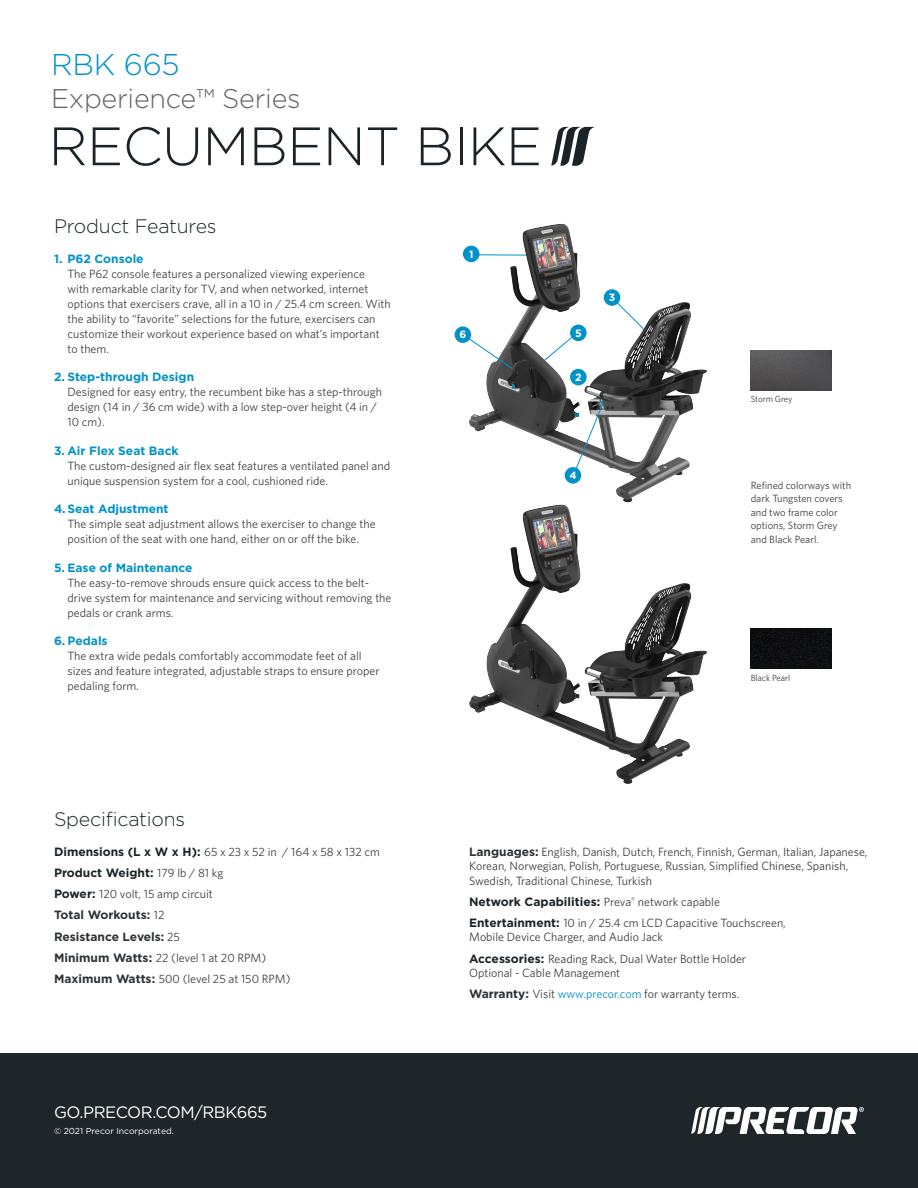
<style>
.page{position:relative;width:918px;height:1188px;background:#fff}
.page>*{position:absolute;margin:0;border:0;box-sizing:border-box;transform-origin:0 0}
.t1{font:300 54px "Gotham";letter-spacing:-.01em;color:#1a2428}
.t2{font:300 30px "Gotham";letter-spacing:-.01em;color:#0092c8}
.t3{font:300 27px "Gotham";letter-spacing:-.01em;color:#676464}
.t4{font:300 19.5px "Gotham";letter-spacing:-.01em;color:#1a2428}
.t5{font:16.5px "Gotham";letter-spacing:-.025em;color:#fff}
.t6{font:12px/15px "Whitney";color:#414042}
.t7{font:12px/14.4px "Whitney";color:#3e3e3f}
.t8{font:700 12px "Gotham";color:#0092c8}
.t9{font:700 12px "Gotham";color:#1a2428}
.t10{font:700 12px "Gotham";color:#2c3236}
.t11{font:10.5px/13.5px "Whitney";color:#413f41}
.t12{font:700 10.5px "Gotham";color:#fff}
.t13{font:9px "Whitney";letter-spacing:-.01em;color:#413f41}
.t14{font:8.7px "Gotham";color:#fff}
.s1{font-family:"Gotham";font-weight:700;color:#1a2428}
.s2{font-family:"Whitney";font-weight:400;color:#3e3e3f}
.s3{font-family:"Gotham";font-weight:700;color:#2c3236}
.s4{color:#0092c8}
</style>
<div class="page">
<div style="left:0;top:1053px;width:918px;height:135px;background:#1e262a"></div>
<svg style="left:691px;top:1107px;width:173px;height:27px"></svg>
<svg style="left:551px;top:127px;width:44px;height:39px"></svg>
<img style="left:454px;top:224px;width:297px;height:269px">
<svg style="left:572px;top:402px;width:32px;height:74px"></svg>
<div style="left:565px;top:467px;width:16px;height:17px;background:#0092c8;border-radius:50%"></div>
<svg style="left:462px;top:334px;width:51px;height:36px"></svg>
<div style="left:570px;top:369px;width:17px;height:16px;background:#0092c8;border-radius:50%"></div>
<div style="left:455px;top:326px;width:16px;height:17px;background:#0092c8;border-radius:50%"></div>
<img style="left:469px;top:493px;width:282px;height:291px">
<img style="left:751px;top:350px;width:81px;height:41px">
<img style="left:751px;top:628px;width:81px;height:41px">
<p class="t2" style="left:51px;top:45px;width:130px">RBK 665</p>
<p class="t3" style="left:51px;top:81px;width:251px">Experience™ Series</p>
<p class="t1" style="left:49px;top:112px;width:495px">RECUMBENT BIKE</p>
<p class="t4" style="left:54px;top:213px;width:164px">Product Features</p>
<p class="t8" style="left:54px;top:250px;width:91px">1. P62 Console</p>
<p class="t6" style="left:68px;top:266px;width:325px">The P62 console features a personalized viewing experience<br>with remarkable clarity for TV, and when networked, internet options that exercisers crave, all in a 10 in / 25.4 cm screen. With the ability to “favorite” selections for the future, exercisers can customize their workout experience based on what’s important to them.</p>
<p class="t8" style="left:54px;top:369px;width:142px">2. Step-through Design</p>
<p class="t6" style="left:68px;top:384px;width:316px">Designed for easy entry, the recumbent bike has a step-through design (14 in / 36 cm wide) with a low step-over height (4 in /<br>10 cm).</p>
<p class="t8" style="left:54px;top:442px;width:126px">3. Air Flex Seat Back</p>
<p class="t6" style="left:68px;top:458px;width:324px">The custom-designed air flex seat features a ventilated panel and unique suspension system for a cool, cushioned ride.</p>
<p class="t8" style="left:54px;top:501px;width:116px">4.Seat Adjustment</p>
<p class="t6" style="left:68px;top:516px;width:310px">The simple seat adjustment allows the exerciser to change the position of the seat with one hand, either on or off the bike.</p>
<p class="t8" style="left:54px;top:559px;width:140px">5. Ease of Maintenance</p>
<p class="t6" style="left:68px;top:575px;width:325px">The easy-to-remove shrouds ensure quick access to the belt&shy;drive system for maintenance and servicing without removing the pedals or crank arms.</p>
<p class="t8" style="left:54px;top:633px;width:55px">6. Pedals</p>
<p class="t6" style="left:68px;top:648px;width:314px">The extra wide pedals comfortably accommodate feet of all sizes and feature integrated, adjustable straps to ensure proper pedaling form.</p>
<p class="t12" style="left:469px;top:247px;width:6px">1</p>
<p class="t12" style="left:460px;top:328px;width:8px">6</p>
<p class="t12" style="left:575px;top:326px;width:8px">5</p>
<p class="t12" style="left:575px;top:370px;width:8px">2</p>
<p class="t12" style="left:609px;top:291px;width:8px">3</p>
<p class="t12" style="left:569px;top:468px;width:9px">4</p>
<p class="t4" style="left:54px;top:806px;width:133px">Specifications</p>
<p class="t13" style="left:751px;top:393px;width:43px">Storm Grey</p>
<p class="t11" style="left:751px;top:478px;width:102px">Refined colorways with dark Tungsten covers and two frame color options, Storm Grey and Black Pearl.</p>
<p class="t13" style="left:751px;top:672px;width:41px">Black Pearl</p>
<p class="t7" style="left:54px;top:844px;width:327px"><span class="s1">Dimensions (L x W x H):</span> 65 x 23 x 52 in / 164 x 58 x 132 cm</p>
<p class="t9" style="left:54px;top:865px;width:171px">Product Weight: <span class="s2">179 lb / 81 kg</span></p>
<p class="t7" style="left:54px;top:887px;width:160px"><span class="s1">Power:</span> 120 volt, 15 amp circuit</p>
<p class="t10" style="left:54px;top:907px;width:112px">Total Workouts: <span class="s2">12</span></p>
<p class="t10" style="left:54px;top:928px;width:127px">Resistance Levels: <span class="s2">25</span></p>
<p class="t7" style="left:54px;top:950px;width:214px"><span class="s3">Minimum Watts:</span> 22 (level 1 at 20 RPM)</p>
<p class="t7" style="left:54px;top:971px;width:238px"><span class="s3">Maximum Watts:</span> 500 (level 25 at 150 RPM)</p>
<p class="t5" style="left:54px;top:1102px;width:215px">GO.PRECOR.COM/RBK665</p>
<p class="t14" style="left:54px;top:1125px;width:121px">© 2021 Precor Incorporated.</p>
<p class="t7" style="left:469px;top:844px;width:400px"><span class="s3">Languages:</span> English, Danish, Dutch, French, Finnish, German, Italian, Japanese,<br>Korean, Norwegian, Polish, Portuguese, Russian, Simplified Chinese, Spanish,<br>Swedish, Traditional Chinese, Turkish</p>
<p class="t9" style="left:469px;top:894px;width:252px">Network Capabilities: <span class="s2">Preva</span><sup>®</sup> <span class="s2">network capable</span></p>
<p class="t7" style="left:469px;top:915px;width:318px"><span class="s1">Entertainment:</span> 10 in / 25.4 cm LCD Capacitive Touchscreen,<br>Mobile Device Charger, and Audio Jack</p>
<p class="t7" style="left:469px;top:951px;width:278px"><span class="s1">Accessories:</span> Reading Rack, Dual Water Bottle Holder<br>Optional - Cable Management</p>
<p class="t7" style="left:469px;top:987px;width:272px"><span class="s3">Warranty:</span> Visit <span class="s4">www.precor.com</span> for warranty terms.</p>
</div>
